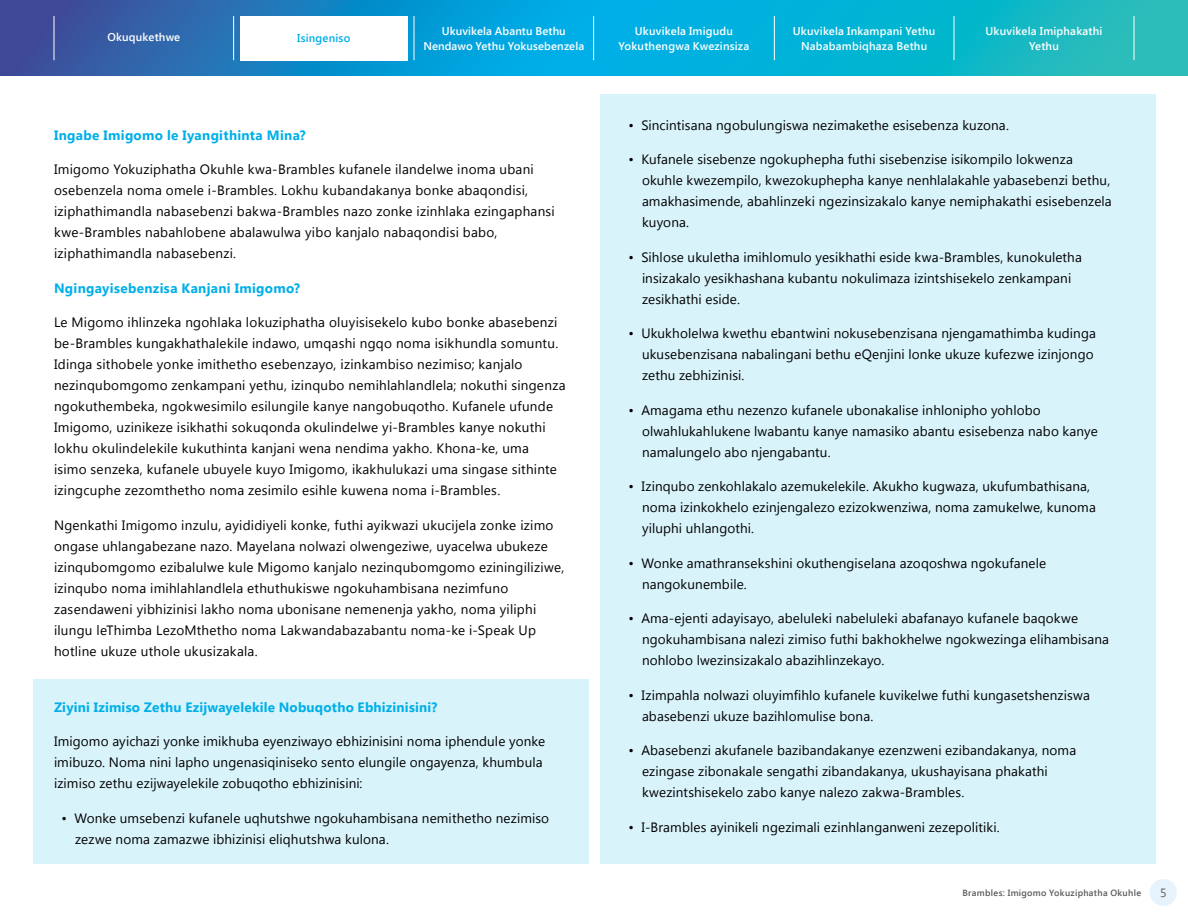
<style>
.page{position:relative;width:1188px;height:918px;background:#fff}
.page>*{position:absolute;margin:0;border:0;box-sizing:border-box;transform-origin:0 0}
.t1{font:13.5px/21px "Segoe UI";letter-spacing:.015em;color:#000}
.t2{font:700 13.5px "Segoe UI";letter-spacing:.02em;color:#00afe8}
.t3{font:12px "Segoe UI";color:#5a5a5a}
.t4{font:600 11.25px/15px "Segoe UI";letter-spacing:.015em;color:#fff;text-align:center}
.t5{font:600 11.25px "Segoe UI";letter-spacing:.02em;color:#00afe8}
.t6{font:600 9px "Segoe UI";letter-spacing:.035em;color:#5a5a5a}
</style>
<div class="page">
<svg style="left:0;top:0;width:1188px;height:76px;background:#139cc8"></svg>
<div style="left:600px;top:94px;width:555px;height:770px;background:#d9f3fb"></div>
<div style="left:240px;top:16px;width:167px;height:44px;background:#fff"></div>
<hr style="left:54px;top:16px;width:1px;height:44px;background:#fff">
<hr style="left:414px;top:16px;width:1px;height:44px;background:#fff">
<hr style="left:774px;top:16px;width:1px;height:44px;background:#fff">
<hr style="left:233px;top:16px;width:1px;height:44px;background:#fff">
<hr style="left:593px;top:16px;width:1px;height:44px;background:#fff">
<hr style="left:954px;top:16px;width:1px;height:44px;background:#fff">
<hr style="left:1134px;top:16px;width:1px;height:44px;background:#fff">
<div style="left:33px;top:679px;width:556px;height:185px;background:#d9f3fb"></div>
<div style="left:1150px;top:879px;width:27px;height:27px;background:#e7f3fc;border-radius:50%"></div>
<p class="t4" style="left:107px;top:29px;width:74px">Okuqukethwe</p>
<p class="t5" style="left:297px;top:31px;width:55px">Isingeniso</p>
<p class="t4" style="left:423px;top:23px;width:162px">Ukuvikela Abantu Bethu<br>Nendawo Yethu Yokusebenzela</p>
<p class="t4" style="left:619px;top:23px;width:132px">Ukuvikela Imigudu<br>Yokuthengwa Kwezinsiza</p>
<p class="t4" style="left:793px;top:23px;width:144px">Ukuvikela Inkampani Yethu<br>Nababambiqhaza Bethu</p>
<p class="t4" style="left:986px;top:23px;width:118px">Ukuvikela Imiphakathi<br>Yethu</p>
<p class="t2" style="left:54px;top:125px;width:253px">Ingabe Imigomo le Iyangithinta Mina?</p>
<p class="t1" style="left:54px;top:158px;width:502px">Imigomo Yokuziphatha Okuhle kwa-Brambles kufanele ilandelwe inoma ubani osebenzela noma omele i-Brambles. Lokhu kubandakanya bonke abaqondisi, iziphathimandla nabasebenzi bakwa-Brambles nazo zonke izinhlaka ezingaphansi kwe-Brambles nabahlobene abalawulwa yibo kanjalo nabaqondisi babo, iziphathimandla nabasebenzi.</p>
<p class="t2" style="left:54px;top:278px;width:248px">Ngingayisebenzisa Kanjani Imigomo?</p>
<p class="t1" style="left:54px;top:311px;width:513px">Le Migomo ihlinzeka ngohlaka lokuziphatha oluyisisekelo kubo bonke abasebenzi be-Brambles kungakhathalekile indawo, umqashi ngqo noma isikhundla somuntu.<br>Idinga sithobele yonke imithetho esebenzayo, izinkambiso nezimiso; kanjalo nezinqubomgomo zenkampani yethu, izinqubo nemihlahlandlela; nokuthi singenza ngokuthembeka, ngokwesimilo esilungile kanye nangobuqotho. Kufanele ufunde Imigomo, uzinikeze isikhathi sokuqonda okulindelwe yi-Brambles kanye nokuthi lokhu okulindelekile kukuthinta kanjani wena nendima yakho. Khona-ke, uma<br>isimo senzeka, kufanele ubuyele kuyo Imigomo, ikakhulukazi uma singase sithinte izingcuphe zezomthetho noma zesimilo esihle kuwena noma i-Brambles.</p>
<p class="t1" style="left:54px;top:514px;width:512px">Ngenkathi Imigomo inzulu, ayididiyeli konke, futhi ayikwazi ukucijela zonke izimo ongase uhlangabezane nazo. Mayelana nolwazi olwengeziwe, uyacelwa ubukeze izinqubomgomo ezibalulwe kule Migomo kanjalo nezinqubomgomo eziningiliziwe, izinqubo noma imihlahlandlela ethuthukiswe ngokuhambisana nezimfuno zasendaweni yibhizinisi lakho noma ubonisane nemenenja yakho, noma yiliphi ilungu leThimba LezoMthetho noma Lakwandabazabantu noma-ke i-Speak Up hotline ukuze uthole ukusizakala.</p>
<p class="t2" style="left:54px;top:697px;width:385px">Ziyini Izimiso Zethu Ezijwayelekile Nobuqotho Ebhizinisini?</p>
<p class="t1" style="left:54px;top:730px;width:493px">Imigomo ayichazi yonke imikhuba eyenziwayo ebhizinisini noma iphendule yonke imibuzo. Noma nini lapho ungenasiqiniseko sento elungile ongayenza, khumbula izimiso zethu ezijwayelekile zobuqotho ebhizinisini:</p>
<p class="t1" style="left:75px;top:807px;width:476px;text-indent:-14px">• Wonke umsebenzi kufanele uqhutshwe ngokuhambisana nemithetho nezimiso zezwe noma zamazwe ibhizinisi eliqhutshwa kulona.</p>
<p class="t1" style="left:628px;top:114px;width:382px">• Sincintisana ngobulungiswa nezimakethe esisebenza kuzona.</p>
<p class="t1" style="left:642px;top:148px;width:471px;text-indent:-14px">• Kufanele sisebenze ngokuphepha futhi sisebenzise isikompilo lokwenza okuhle kwezempilo, kwezokuphepha kanye nenhlalakahle yabasebenzi bethu, amakhasimende, abahlinzeki ngezinsizakalo kanye nemiphakathi esisebenzela kuyona.</p>
<p class="t1" style="left:642px;top:246px;width:441px;text-indent:-14px">• Sihlose ukuletha imihlomulo yesikhathi eside kwa-Brambles, kunokuletha insizakalo yesikhashana kubantu nokulimaza izintshisekelo zenkampani zesikhathi eside.</p>
<p class="t1" style="left:642px;top:322px;width:455px;text-indent:-14px">• Ukukholelwa kwethu ebantwini nokusebenzisana njengamathimba kudinga ukusebenzisana nabalingani bethu eQenjini lonke ukuze kufezwe izinjongo zethu zebhizinisi.</p>
<p class="t1" style="left:642px;top:399px;width:457px;text-indent:-14px">• Amagama ethu nezenzo kufanele ubonakalise inhlonipho yohlobo olwahlukahlukene lwabantu kanye namasiko abantu esisebenza nabo kanye namalungelo abo njengabantu.</p>
<p class="t1" style="left:642px;top:476px;width:455px;text-indent:-14px">• Izinqubo zenkohlakalo azemukelekile. Akukho kugwaza, ukufumbathisana, noma izinkokhelo ezinjengalezo ezizokwenziwa, noma zamukelwe, kunoma yiluphi uhlangothi.</p>
<p class="t1" style="left:642px;top:552px;width:406px;text-indent:-14px">• Wonke amathransekshini okuthengiselana azoqoshwa ngokufanele nangokunembile.</p>
<p class="t1" style="left:642px;top:608px;width:469px;text-indent:-14px">• Ama-ejenti adayisayo, abeluleki nabeluleki abafanayo kufanele baqokwe ngokuhambisana nalezi zimiso futhi bakhokhelwe ngokwezinga elihambisana nohlobo lwezinsizakalo abazihlinzekayo.</p>
<p class="t1" style="left:642px;top:684px;width:449px;text-indent:-14px">• Izimpahla nolwazi oluyimfihlo kufanele kuvikelwe futhi kungasetshenziswa abasebenzi ukuze bazihlomulise bona.</p>
<p class="t1" style="left:642px;top:740px;width:436px;text-indent:-14px">• Abasebenzi akufanele bazibandakanye ezenzweni ezibandakanya, noma ezingase zibonakale sengathi zibandakanya, ukushayisana phakathi kwezintshisekelo zabo kanye nalezo zakwa-Brambles.</p>
<p class="t1" style="left:628px;top:816px;width:373px">• I-Brambles ayinikeli ngezimali ezinhlanganweni zezepolitiki.</p>
<p class="t6" style="left:963px;top:886px;width:180px">Brambles: Imigomo Yokuziphatha Okuhle</p>
<p class="t3" style="left:1160px;top:884px;width:8px">5</p>
</div>
